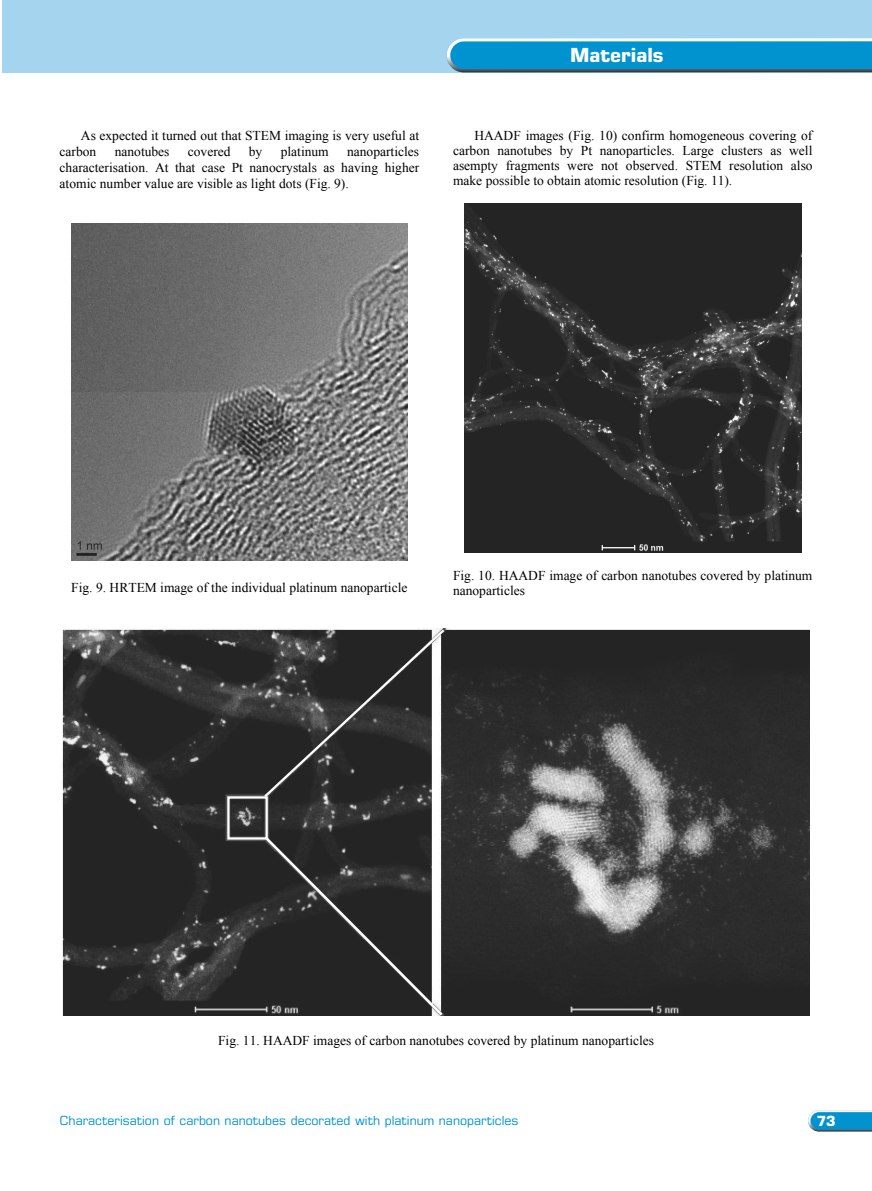
<style>
.page{position:relative;width:872px;height:1191px;background:#fff}
.page>*{position:absolute;margin:0;border:0;box-sizing:border-box;transform-origin:0 0}
.t1{font:700 19.5px "Eurostile LT Pro";color:#fff}
.t2{font:700 14.1px "Eurostile LT Pro";color:#fff}
.t3{font:13.5px/15.1px "Times New Roman";color:#000}
.t4{font:12.6px "Eurostile LT Pro";color:#0093d0}
</style>
<div class="page">
<svg style="left:808px;top:1110px;width:64px;height:21px"></svg>
<div style="left:2px;top:0;width:870px;height:72px;background:#a5d4ee"></div>
<svg style="left:446px;top:38px;width:426px;height:34px;background:#2198c9"></svg>
<img style="left:71px;top:223px;width:336px;height:337px">
<img style="left:464px;top:203px;width:337px;height:349px">
<img style="left:62px;top:628px;width:747px;height:387px">
<div style="left:227px;top:796px;width:41px;height:43px;border:2px solid #fff"></div>
<svg style="left:262px;top:628px;width:185px;height:171px;background:#3e3e3e"></svg>
<svg style="left:262px;top:834px;width:183px;height:182px;background:#3b3b3b"></svg>
<p class="t3" style="left:60px;top:127px;width:361px;line-height:15.9px;text-indent:21px">As expected it turned out that STEM imaging is very useful at carbon</p>
<p class="t3" style="left:60px;top:143px;width:361px;line-height:16px;text-align:justify;text-indent:287px">nanoparticles characterisation. At that case Pt nanocrystals as having higher atomic number value are visible as light dots (Fig. 9).</p>
<p class="t3" style="left:115px;top:143px;width:56px">nanotubes</p>
<p class="t3" style="left:188px;top:143px;width:44px">covered</p>
<p class="t3" style="left:249px;top:143px;width:15px">by</p>
<p class="t3" style="left:281px;top:143px;width:49px">platinum</p>
<h1 class="t1" style="left:570px;top:43px;width:95px">Materials</h1>
<p class="t3" style="left:453px;top:127px;width:361px;text-align:justify;text-indent:21px">HAADF images (Fig. 10) confirm homogeneous covering of carbon nanotubes by Pt nanoparticles. Large clusters as well asempty fragments were not observed. STEM resolution also make possible to obtain atomic resolution (Fig. 11).</p>
<p class="t3" style="left:71px;top:580px;width:338px">Fig. 9. HRTEM image of the individual platinum nanoparticle</p>
<p class="t3" style="left:453px;top:567px;width:361px">Fig. 10. HAADF image of carbon nanotubes covered by platinum nanoparticles</p>
<p class="t3" style="left:218px;top:1032px;width:437px">Fig. 11. HAADF images of carbon nanotubes covered by platinum nanoparticles</p>
<p class="t4" style="left:60px;top:1113px;width:460px">Characterisation of carbon nanotubes decorated with platinum nanoparticles</p>
<p class="t2" style="left:816px;top:1112px;width:20px">73</p>
</div>
